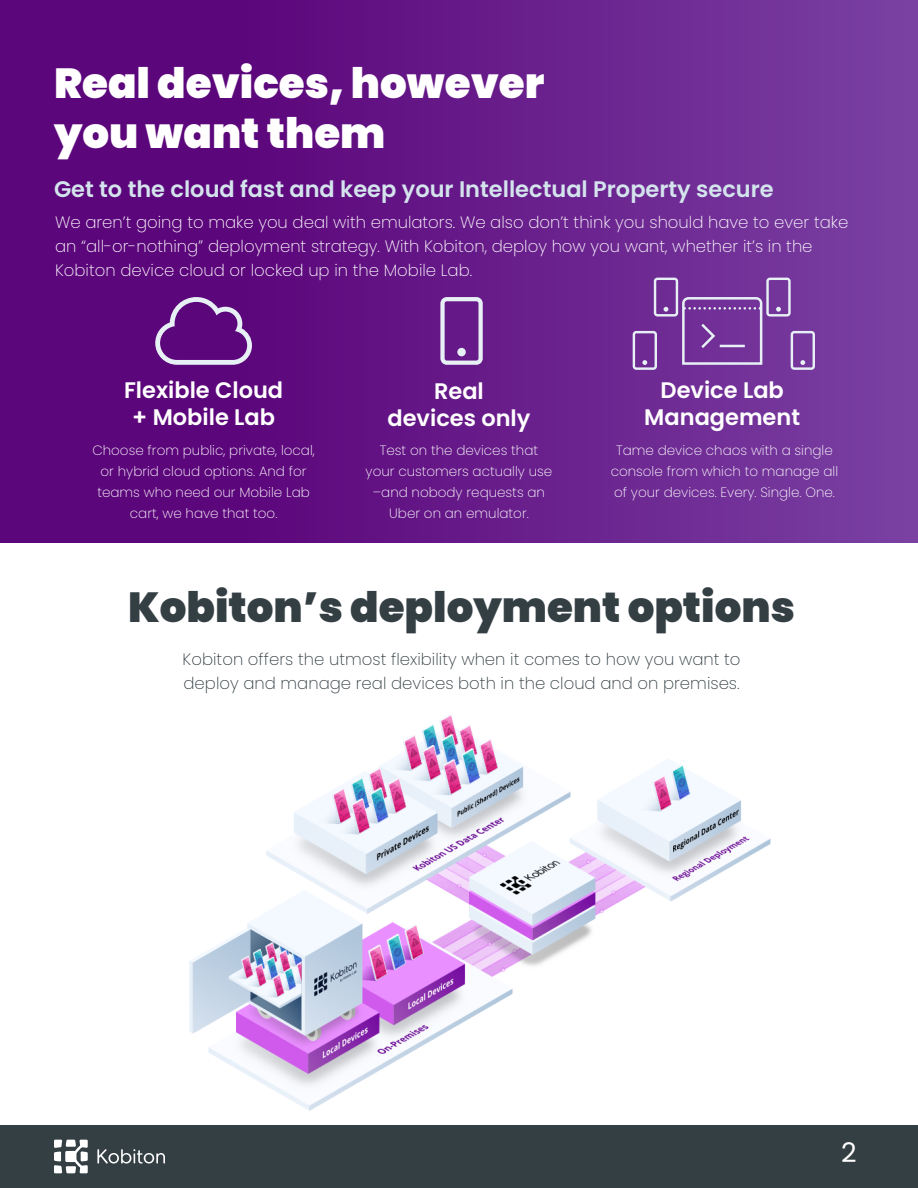
<style>
.page{position:relative;width:918px;height:1188px;background:#fff}
.page>*{position:absolute;margin:0;border:0;box-sizing:border-box;transform-origin:0 0}
.t1{font:900 42px/50.4px "Poppins";color:#fff}
.t2{font:900 42px "Poppins";color:#343f44}
.t3{font:27px "Poppins";color:#fff}
.t4{font:600 22.5px/27px "Poppins";color:#fff;text-align:center}
.t5{font:600 22.5px "Poppins";color:#d4e4ed}
.t6{font:200 16.5px/24px "Poppins";color:#fff}
.t7{font:200 16.5px/24px "Poppins";color:#343f44}
.t8{font:200 13.5px/21px "Poppins";color:#fff;text-align:center}
</style>
<div class="page">
<div style="left:0;top:1125px;width:918px;height:63px;background:#343f44"></div>
<svg style="left:54px;top:1140px;width:34px;height:33px"></svg>
<svg style="left:97px;top:1149px;width:68px;height:15px"></svg>
<img style="left:189px;top:715px;width:582px;height:396px">
<div style="left:0;top:0;width:918px;height:543px;background:linear-gradient(to right,#560073,#783da0)"></div>
<svg style="left:155px;top:297px;width:97px;height:68px"></svg>
<svg style="left:440px;top:297px;width:43px;height:68px"></svg>
<svg style="left:633px;top:278px;width:182px;height:92px"></svg>
<h1 class="t1" style="left:54px;top:58px;width:492px">Real devices, however you want them</h1>
<h3 class="t5" style="left:54px;top:176px;width:721px">Get to the cloud fast and keep your Intellectual Property secure</h3>
<p class="t6" style="left:55px;top:210px;width:795px">We aren’t going to make you deal with emulators. We also don’t think you should have to ever take an “all-or-nothing” deployment strategy. With Kobiton, deploy how you want, whether it’s in the<br>Kobiton device cloud or locked up in the Mobile Lab.</p>
<h3 class="t4" style="left:124px;top:377px;width:161px">Flexible Cloud + Mobile Lab</h3>
<h3 class="t4" style="left:387px;top:378px;width:145px">Real devices only</h3>
<h3 class="t4" style="left:644px;top:377px;width:157px">Device Lab<br>Management</h3>
<p class="t8" style="left:92px;top:440px;width:224px">Choose from public, private, local, or hybrid cloud options. And for teams who need our Mobile Lab cart, we have that too.</p>
<p class="t8" style="left:366px;top:440px;width:188px">Test on the devices that your customers actually use –and nobody requests an<br>Uber on an emulator.</p>
<p class="t8" style="left:611px;top:440px;width:229px">Tame device chaos with a single console from which to manage all of your devices. Every. Single. One.</p>
<h1 class="t2" style="left:128px;top:583px;width:669px">Kobiton’s deployment options</h1>
<p class="t7" style="left:183px;top:648px;width:559px">Kobiton offers the utmost flexibility when it comes to how you want to deploy and manage real devices both in the cloud and on premises.</p>
<h2 class="t3" style="left:841px;top:1137px;width:17px">2</h2>
</div>
